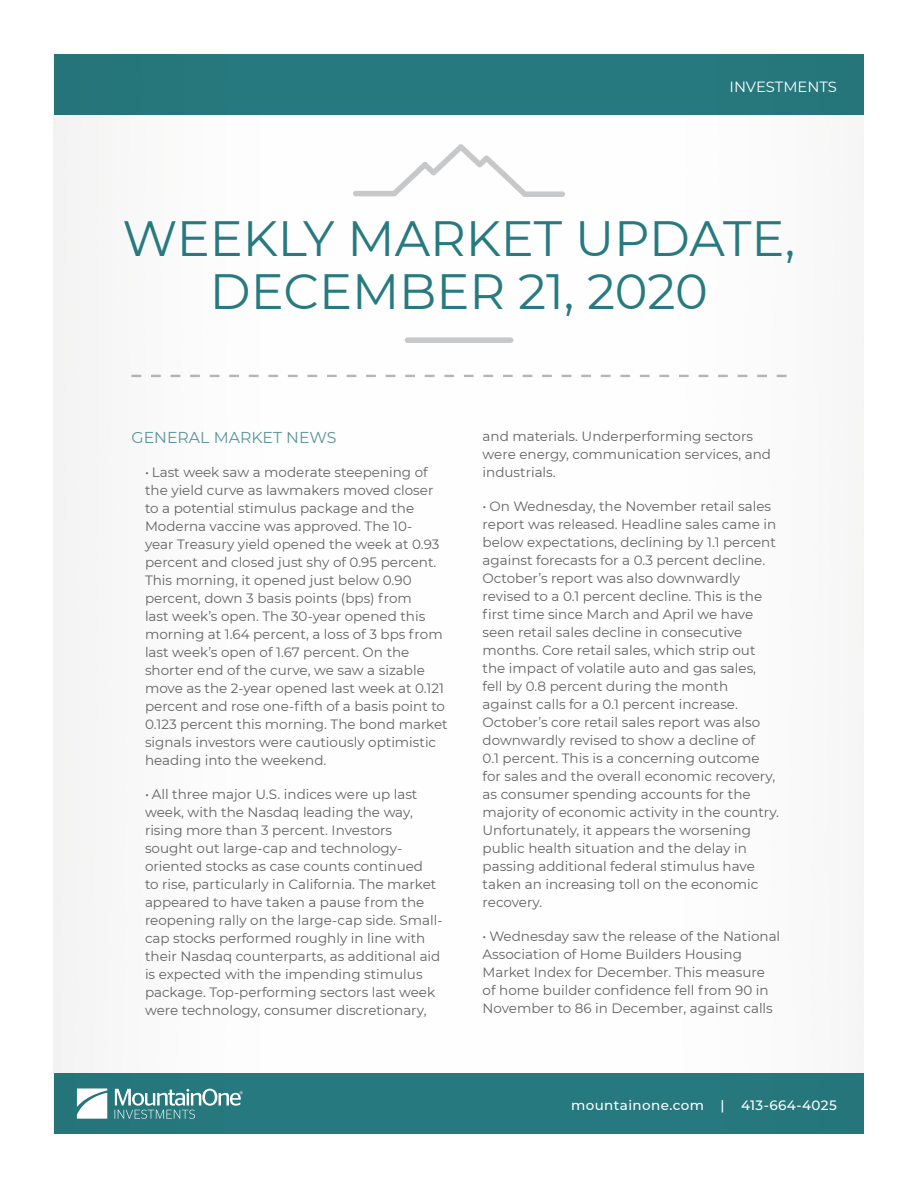
<style>
.page{position:relative;width:918px;height:1188px;background:#fff}
.page>*{position:absolute;margin:0;border:0;box-sizing:border-box;transform-origin:0 0}
.t1{font:49.5px/52.5px "Montserrat";color:#277a7f;text-align:center}
.Bullets_2{font:15.75px "Montserrat";color:#5d949a}
.t2{font:14.85px "Montserrat";color:#fff}
.t3{font:13.5px/18px "Montserrat";color:#636366}
.t4{font:500 13.5px "Montserrat";letter-spacing:.03em;color:#fff}
</style>
<div class="page">
<div style="left:54px;top:1073px;width:810px;height:61px;background:#277a7f"></div>
<div style="left:54px;top:54px;width:810px;height:61px;background:#277a7f"></div>
<svg style="left:77px;top:1088px;width:30px;height:31px"></svg>
<svg style="left:115px;top:1089px;width:128px;height:30px"></svg>
<svg style="left:353px;top:144px;width:212px;height:53px"></svg>
<div style="left:405px;top:337px;width:108px;height:6px;background:#c7c8ca;border-radius:3px"></div>
<svg style="left:131px;top:375px;width:656px;height:2px"></svg>
<p class="t2" style="left:730px;top:76px;width:109px">INVESTMENTS</p>
<p class="t1" style="left:123px;top:211px;width:674px">WEEKLY MARKET UPDATE,<br>DECEMBER 21, 2020</p>
<p class="Bullets_2" style="left:132px;top:426px;width:206px">GENERAL MARKET NEWS</p>
<p class="t3" style="left:145px;top:463px;width:304px">• Last week saw a moderate steepening of the yield curve as lawmakers moved closer to a potential stimulus package and the Moderna vaccine was approved. The 10-<br>year Treasury yield opened the week at 0.93 percent and closed just shy of 0.95 percent.<br>This morning, it opened just below 0.90 percent, down 3 basis points (bps) from<br>last week’s open. The 30-year opened this morning at 1.64 percent, a loss of 3 bps from last week’s open of 1.67 percent. On the shorter end of the curve, we saw a sizable move as the 2-year opened last week at 0.121 percent and rose one-fifth of a basis point to 0.123 percent this morning. The bond market signals investors were cautiously optimistic heading into the weekend.</p>
<p class="t3" style="left:145px;top:785px;width:299px">• All three major U.S. indices were up last week, with the Nasdaq leading the way, rising more than 3 percent. Investors sought out large-cap and technology&shy;oriented stocks as case counts continued<br>to rise, particularly in California. The market appeared to have taken a pause from the reopening rally on the large-cap side. Small&shy;cap stocks performed roughly in line with their Nasdaq counterparts, as additional aid is expected with the impending stimulus package. Top-performing sectors last week were technology, consumer discretionary,</p>
<p class="t3" style="left:483px;top:426px;width:290px">and materials. Underperforming sectors were energy, communication services, and industrials.</p>
<p class="t3" style="left:483px;top:497px;width:298px">• On Wednesday, the November retail sales report was released. Headline sales came in below expectations, declining by 1.1 percent against forecasts for a 0.3 percent decline.<br>October’s report was also downwardly revised to a 0.1 percent decline. This is the first time since March and April we have seen retail sales decline in consecutive months. Core retail sales, which strip out the impact of volatile auto and gas sales, fell by 0.8 percent during the month against calls for a 0.1 percent increase.<br>October’s core retail sales report was also downwardly revised to show a decline of<br>0.1 percent. This is a concerning outcome for sales and the overall economic recovery, as consumer spending accounts for the majority of economic activity in the country.<br>Unfortunately, it appears the worsening public health situation and the delay in passing additional federal stimulus have taken an increasing toll on the economic recovery.</p>
<p class="t3" style="left:483px;top:927px;width:299px">• Wednesday saw the release of the National Association of Home Builders Housing Market Index for December. This measure of home builder confidence fell from 90 in November to 86 in December, against calls</p>
<p class="t4" style="left:571px;top:1096px;width:267px">mountainone.com | 413-664-4025</p>
</div>
